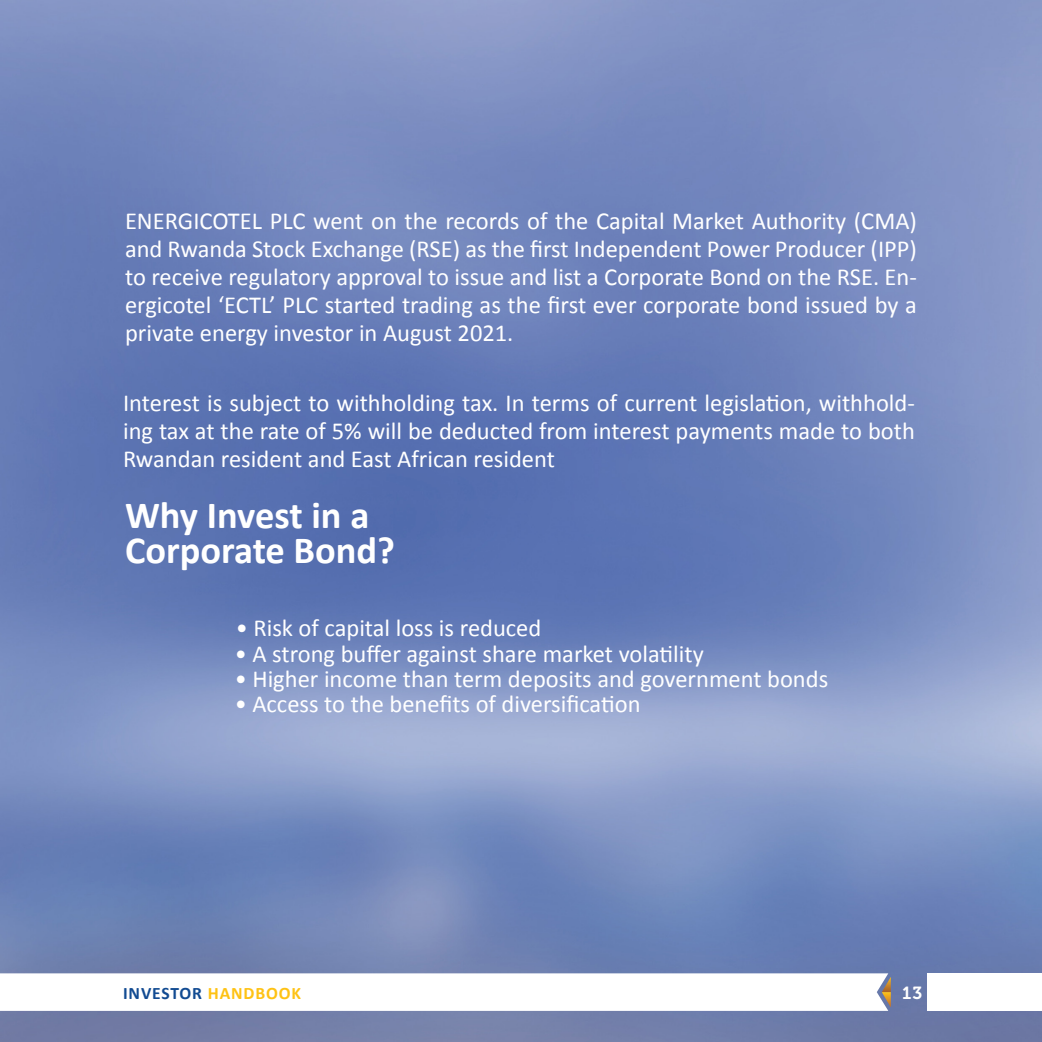
<style>
.page{position:relative;width:1042px;height:1042px;background:#fff}
.page>*{position:absolute;margin:0;border:0;box-sizing:border-box;transform-origin:0 0}
.Big_Title{font:700 38.5px "Calibri";color:#fff}
.Big_Title-2{font:24.5px/28px "Calibri";color:#fff;text-align:justify}
.t1{font:700 17.5px "Calibri";letter-spacing:.05em;color:#124b92}
.t2{font:17.5px "Museo 700";color:#fff}
.s1{color:#fec214}
</style>
<div class="page">
<img style="left:0;top:0;width:1042px;height:1042px">
<div style="left:928px;top:973px;width:114px;height:38px;background:#fff"></div>
<svg style="left:0;top:973px;width:891px;height:38px"></svg>
<p class="Big_Title-2" style="left:125px;top:207px;width:793px">ENERGICOTEL PLC went on the records of the Capital Market Authority (CMA) and Rwanda Stock Exchange (RSE) as the first Independent Power Producer (IPP) to receive regulatory approval to issue and list a Corporate Bond on the RSE. En&shy;ergicotel ‘ECTL’ PLC started trading as the first ever corporate bond issued by a private energy investor in August 2021.</p>
<p class="Big_Title-2" style="left:123px;top:389px;width:793px">Interest is subject to withholding tax. In terms of current legislation, withhold&shy;ing tax at the rate of 5% will be deducted from interest payments made to both Rwandan resident and East African resident</p>
<p class="Big_Title" style="left:125px;top:490px;width:246px">Why Invest in a</p>
<p class="Big_Title" style="left:125px;top:526px;width:272px">Corporate Bond?</p>
<p class="Big_Title-2" style="left:236px;top:613px;width:307px">• Risk of capital loss is reduced</p>
<p class="Big_Title-2" style="left:235px;top:639px;width:470px">• A strong buffer against share market volatility</p>
<p class="Big_Title-2" style="left:235px;top:665px;width:595px">• Higher income than term deposits and government bonds</p>
<p class="Big_Title-2" style="left:235px;top:690px;width:407px">• Access to the benefits of diversification</p>
<p class="t1" style="left:123px;top:981px;width:180px">INVESTOR <span class="s1">HANDBOOK</span></p>
<p class="t2" style="left:902px;top:983px;width:21px">13</p>
</div>
